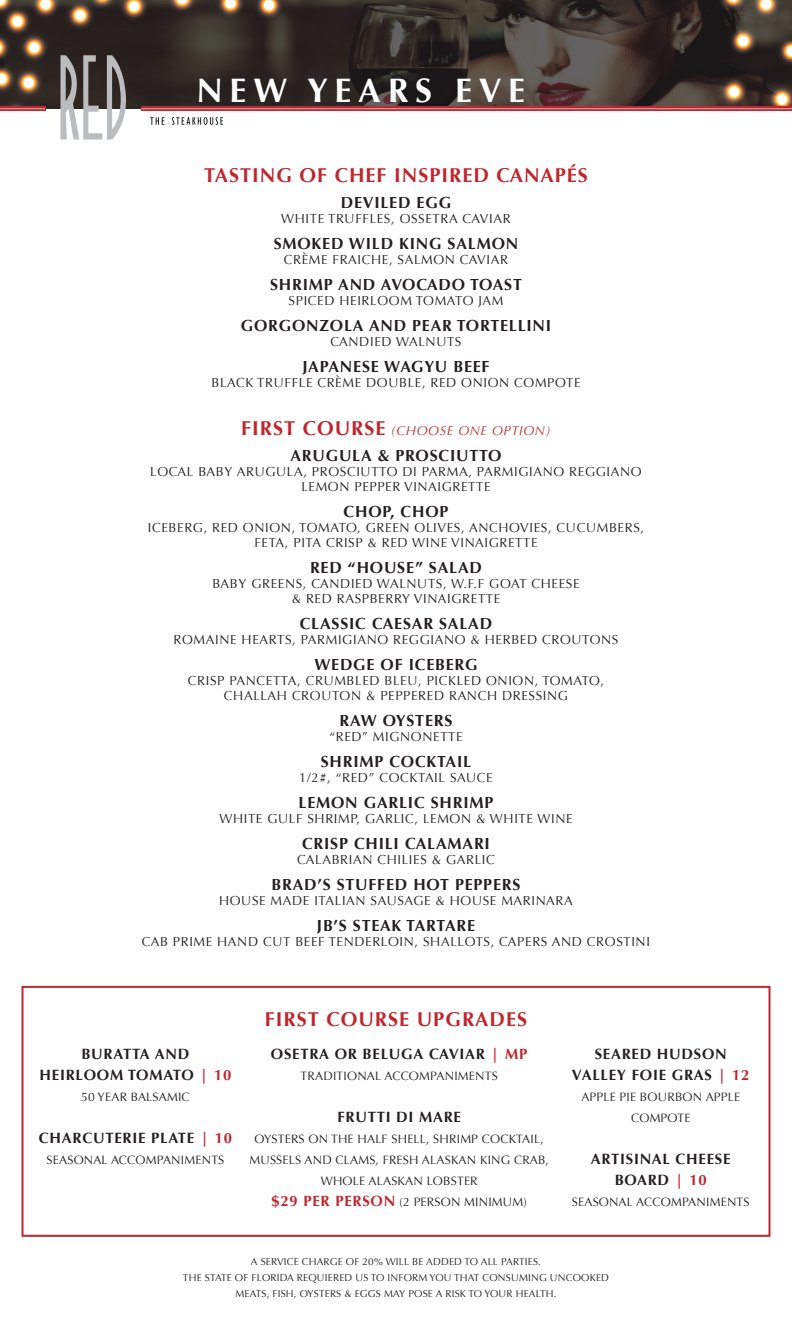
<style>
.page{position:relative;width:792px;height:1332px;background:#fff}
.page>*{position:absolute;margin:0;border:0;box-sizing:border-box;transform-origin:0 0}
.t1{font:700 33.9px "Optima";letter-spacing:.2em;color:#fff}
.t2{font:700 20px "Optima";letter-spacing:.05em;color:#c0262d}
.t3{font:700 16px "Optima";letter-spacing:.05em;color:#231f20}
.t4{font:700 14.9px/21px "Optima";letter-spacing:.05em;color:#231f20;text-align:center}
.t5{font:13px/15px "Optima";letter-spacing:.05em;color:#231f20;text-align:center}
.t6{font:italic 13px "Optima";letter-spacing:.05em;color:#c0262d}
.t7{font:12.1px/21px "Optima";letter-spacing:.02em;color:#231f20;text-align:center}
.t8{font:10px/16px "Optima";letter-spacing:.02em;color:#231f20;text-align:center}
.s1{font-weight:700;font-style:normal;font-size:20px}
.s2{color:#c0262d}
.s3{font-weight:700;font-size:14.9px;color:#c0262d}
</style>
<div class="page">
<div style="left:22px;top:986px;width:748px;height:251px;border:2px solid #c0262d"></div>
<img style="left:245px;top:0;width:547px;height:106px">
<svg style="left:767px;top:84px;width:25px;height:22px"></svg>
<svg style="left:728px;top:26px;width:29px;height:29px"></svg>
<svg style="left:776px;top:36px;width:16px;height:29px"></svg>
<svg style="left:254px;top:0;width:29px;height:19px"></svg>
<svg style="left:718px;top:0;width:62px;height:18px"></svg>
<svg style="left:719px;top:77px;width:29px;height:29px"></svg>
<svg style="left:245px;top:106px;width:547px;height:5px;background:#bf2f36"></svg>
<hr style="left:141px;top:108px;width:651px;height:1px;background:#babcbd">
<svg style="left:0;top:0;width:245px;height:140px"></svg>
<h1 class="t1" style="left:197px;top:71px;width:330px">NEW YEARS EVE</h1>
<h2 class="t2" style="left:204px;top:164px;width:385px">TASTING OF CHEF INSPIRED CANAPÉS</h2>
<p class="t3" style="left:341px;top:194px;width:112px">DEVILED EGG</p>
<p class="t5" style="left:281px;top:212px;width:231px">WHITE TRUFFLES, OSSETRA CAVIAR</p>
<p class="t3" style="left:274px;top:235px;width:246px">SMOKED WILD KING SALMON</p>
<p class="t5" style="left:284px;top:253px;width:226px">CRÈME FRAICHE, SALMON CAVIAR</p>
<p class="t3" style="left:270px;top:276px;width:253px">SHRIMP AND AVOCADO TOAST</p>
<p class="t5" style="left:289px;top:294px;width:216px">SPICED HEIRLOOM TOMATO JAM</p>
<p class="t3" style="left:241px;top:317px;width:312px">GORGONZOLA AND PEAR TORTELLINI</p>
<p class="t5" style="left:331px;top:335px;width:132px">CANDIED WALNUTS</p>
<p class="t3" style="left:302px;top:358px;width:189px">JAPANESE WAGYU BEEF</p>
<p class="t5" style="left:211px;top:376px;width:371px">BLACK TRUFFLE CRÈME DOUBLE, RED ONION COMPOTE</p>
<p class="t6" style="left:241px;top:423px;width:311px"><span class="s1">FIRST COURSE</span> (CHOOSE ONE OPTION)</p>
<p class="t3" style="left:290px;top:447px;width:213px">ARUGULA &amp; PROSCIUTTO</p>
<p class="t5" style="left:150px;top:465px;width:493px">LOCAL BABY ARUGULA, PROSCIUTTO DI PARMA, PARMIGIANO REGGIANO<br>LEMON PEPPER VINAIGRETTE</p>
<p class="t3" style="left:344px;top:503px;width:106px">CHOP, CHOP</p>
<p class="t5" style="left:148px;top:521px;width:498px">ICEBERG, RED ONION, TOMATO, GREEN OLIVES, ANCHOVIES, CUCUMBERS,<br>FETA, PITA CRISP &amp; RED WINE VINAIGRETTE</p>
<p class="t3" style="left:310px;top:559px;width:173px">RED “HOUSE” SALAD</p>
<p class="t5" style="left:212px;top:577px;width:369px">BABY GREENS, CANDIED WALNUTS, W.F.F GOAT CHEESE &amp; RED RASPBERRY VINAIGRETTE</p>
<p class="t3" style="left:300px;top:615px;width:194px">CLASSIC CAESAR SALAD</p>
<p class="t5" style="left:174px;top:633px;width:446px">ROMAINE HEARTS, PARMIGIANO REGGIANO &amp; HERBED CROUTONS</p>
<p class="t3" style="left:314px;top:656px;width:165px">WEDGE OF ICEBERG</p>
<p class="t5" style="left:188px;top:674px;width:418px">CRISP PANCETTA, CRUMBLED BLEU, PICKLED ONION, TOMATO,<br>CHALLAH CROUTON &amp; PEPPERED RANCH DRESSING</p>
<p class="t3" style="left:340px;top:712px;width:114px">RAW OYSTERS</p>
<p class="t5" style="left:329px;top:730px;width:135px">“RED” MIGNONETTE</p>
<p class="t3" style="left:321px;top:753px;width:152px">SHRIMP COCKTAIL</p>
<p class="t5" style="left:299px;top:771px;width:195px">1/2#, “RED” COCKTAIL SAUCE</p>
<p class="t3" style="left:299px;top:794px;width:196px">LEMON GARLIC SHRIMP</p>
<p class="t5" style="left:219px;top:812px;width:355px">WHITE GULF SHRIMP, GARLIC, LEMON &amp; WHITE WINE</p>
<p class="t3" style="left:302px;top:835px;width:189px">CRISP CHILI CALAMARI</p>
<p class="t5" style="left:297px;top:853px;width:199px">CALABRIAN CHILIES &amp; GARLIC</p>
<p class="t3" style="left:272px;top:876px;width:250px">BRAD’S STUFFED HOT PEPPERS</p>
<p class="t5" style="left:219px;top:894px;width:355px">HOUSE MADE ITALIAN SAUSAGE &amp; HOUSE MARINARA</p>
<p class="t3" style="left:317px;top:917px;width:160px">JB’S STEAK TARTARE</p>
<p class="t5" style="left:142px;top:935px;width:510px">CAB PRIME HAND CUT BEEF TENDERLOIN, SHALLOTS, CAPERS AND CROSTINI</p>
<p class="t4" style="left:40px;top:1044px;width:193px">BURATTA AND<br>HEIRLOOM TOMATO <span class="s2">| 10</span></p>
<p class="t7" style="left:81px;top:1087px;width:110px">50 YEAR BALSAMIC</p>
<p class="t4" style="left:39px;top:1128px;width:194px">CHARCUTERIE PLATE <span class="s2">| 10</span></p>
<p class="t7" style="left:47px;top:1150px;width:179px">SEASONAL ACCOMPANIMENTS</p>
<h2 class="t2" style="left:265px;top:1008px;width:264px">FIRST COURSE UPGRADES</h2>
<p class="t4" style="left:271px;top:1044px;width:258px">OSETRA OR BELUGA CAVIAR <span class="s2">| MP</span></p>
<p class="t7" style="left:301px;top:1066px;width:199px">TRADITIONAL ACCOMPANIMENTS</p>
<p class="t4" style="left:337px;top:1107px;width:125px">FRUTTI DI MARE</p>
<p class="t7" style="left:249px;top:1129px;width:301px">OYSTERS ON THE HALF SHELL, SHRIMP COCKTAIL, MUSSELS AND CLAMS, FRESH ALASKAN KING CRAB, WHOLE ALASKAN LOBSTER<br><span class="s3">$29 PER PERSON</span> (2 PERSON MINIMUM)</p>
<p class="t4" style="left:572px;top:1044px;width:179px">SEARED HUDSON<br>VALLEY FOIE GRAS <span class="s2">| 12</span></p>
<p class="t7" style="left:581px;top:1087px;width:160px">APPLE PIE BOURBON APPLE<br>COMPOTE</p>
<p class="t4" style="left:591px;top:1149px;width:141px">ARTISINAL CHEESE<br>BOARD <span class="s2">| 10</span></p>
<p class="t7" style="left:572px;top:1192px;width:179px">SEASONAL ACCOMPANIMENTS</p>
<p class="t8" style="left:183px;top:1254px;width:428px">A SERVICE CHARGE OF 20% WILL BE ADDED TO ALL PARTIES.<br>THE STATE OF FLORIDA REQUIERED US TO INFORM YOU THAT CONSUMING UNCOOKED<br>MEATS, FISH, OYSTERS &amp; EGGS MAY POSE A RISK TO YOUR HEALTH.</p>
</div>
